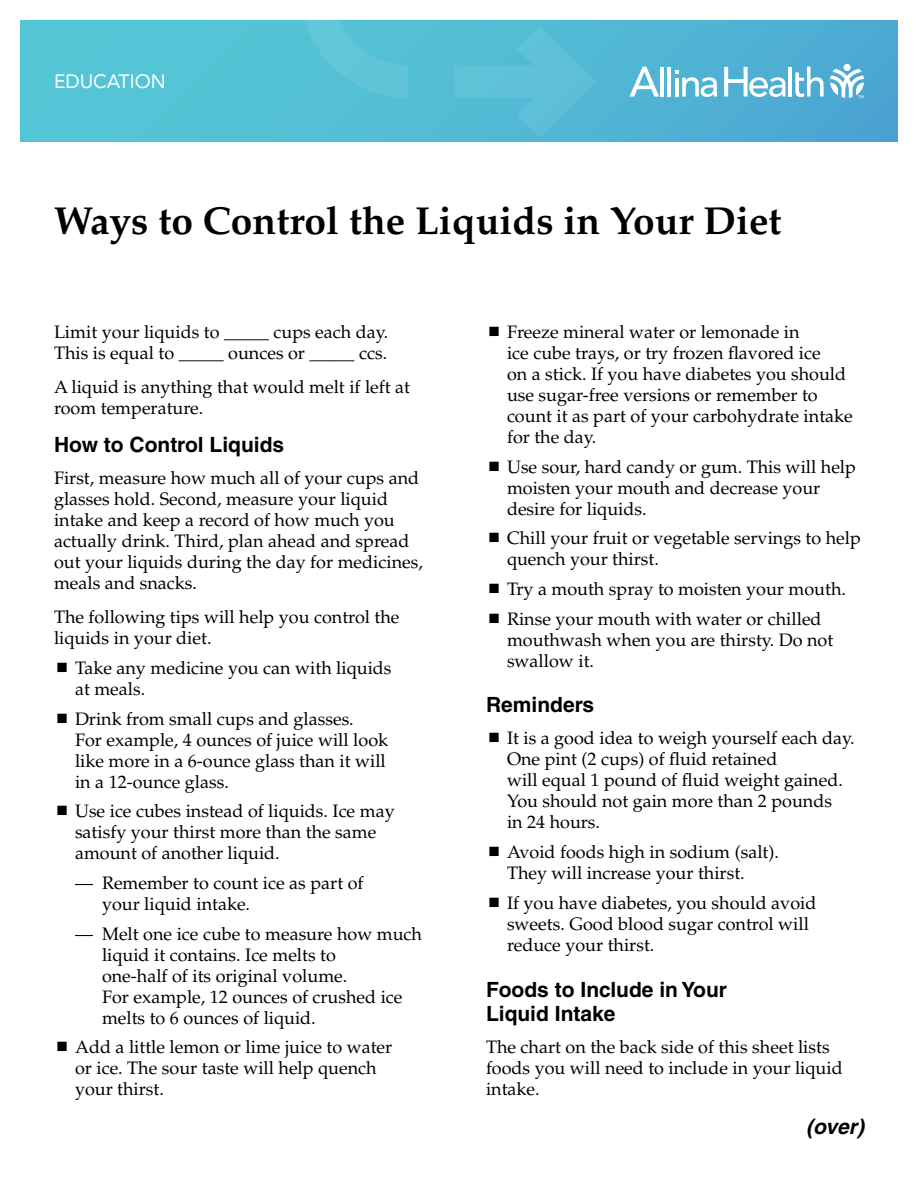
<style>
.page{position:relative;width:918px;height:1188px;background:#fff}
.page>*{position:absolute;margin:0;border:0;box-sizing:border-box;transform-origin:0 0}
.t1{font:700 39px "Palatino";color:#000}
.t2{font:700 21px/24px "Helvetica";color:#000}
.t3{font:italic 700 21px "Helvetica";color:#000}
.t4{font:19.2px "Avenir LT Std";color:#fff}
.t5{font:18px/21px "Palatino";color:#000}
</style>
<div class="page">
<div style="left:20px;top:20px;width:878px;height:122px;background:linear-gradient(to right,#56cad6,#4daad3)"></div>
<svg style="left:830px;top:69px;width:34px;height:29px"></svg>
<div style="left:844px;top:64px;width:7px;height:7px;background:#fff;border-radius:50%"></div>
<hr style="left:660px;top:67px;width:4px;height:30px;background:#fff">
<hr style="left:667px;top:67px;width:4px;height:30px;background:#fff">
<hr style="left:789px;top:67px;width:3px;height:30px;background:#fff">
<svg style="left:795px;top:67px;width:29px;height:30px"></svg>
<svg style="left:675px;top:71px;width:42px;height:26px"></svg>
<svg style="left:629px;top:67px;width:30px;height:30px"></svg>
<svg style="left:724px;top:67px;width:62px;height:30px"></svg>
<svg style="left:454px;top:25px;width:142px;height:113px;background:#57bdd5"></svg>
<svg style="left:301px;top:20px;width:127px;height:78px;background:#58c2d6"></svg>
<p class="t4" style="left:54px;top:70px;width:113px">EDUCATION</p>
<h1 class="t1" style="left:54px;top:198px;width:729px">Ways to Control the Liquids in Your Diet</h1>
<p class="t5" style="left:54px;top:321px;width:336px">Limit your liquids to _____ cups each day.<br>This is equal to _____ ounces or _____ ccs.</p>
<p class="t5" style="left:54px;top:377px;width:358px">A liquid is anything that would melt if left at room temperature.</p>
<p class="t2" style="left:54px;top:432px;width:232px">How to Control Liquids</p>
<p class="t5" style="left:54px;top:467px;width:370px">First, measure how much all of your cups and glasses hold. Second, measure your liquid intake and keep a record of how much you actually drink. Third, plan ahead and spread out your liquids during the day for medicines, meals and snacks.</p>
<p class="t5" style="left:54px;top:607px;width:347px">The following tips will help you control the liquids in your diet.</p>
<p class="t5" style="left:75px;top:658px;width:318px">Take any medicine you can with liquids at meals.</p>
<p class="t5" style="left:75px;top:708px;width:315px">Drink from small cups and glasses.<br>For example, 4 ounces of juice will look like more in a 6-ounce glass than it will in a 12-ounce glass.</p>
<p class="t5" style="left:75px;top:801px;width:321px">Use ice cubes instead of liquids. Ice may satisfy your thirst more than the same amount of another liquid.</p>
<p class="t5" style="left:102px;top:873px;width:263px;text-indent:-27px">— Remember to count ice as part of your liquid intake.</p>
<p class="t5" style="left:102px;top:923px;width:322px;text-indent:-27px">— Melt one ice cube to measure how much liquid it contains. Ice melts to<br>one-half of its original volume.<br>For example, 12 ounces of crushed ice melts to 6 ounces of liquid.</p>
<p class="t5" style="left:75px;top:1037px;width:319px">Add a little lemon or lime juice to water or ice. The sour taste will help quench your thirst.</p>
<p class="t5" style="left:507px;top:322px;width:347px">Freeze mineral water or lemonade in<br>ice cube trays, or try frozen flavored ice<br>on a stick. If you have diabetes you should use sugar-free versions or remember to count it as part of your carbohydrate intake for the day.</p>
<p class="t5" style="left:507px;top:456px;width:351px">Use sour, hard candy or gum. This will help moisten your mouth and decrease your desire for liquids.</p>
<p class="t5" style="left:507px;top:528px;width:355px">Chill your fruit or vegetable servings to help quench your thirst.</p>
<p class="t5" style="left:507px;top:574px;width:340px;line-height:29.7px">Try a mouth spray to moisten your mouth.<br>Rinse your mouth with water or chilled</p>
<p class="t5" style="left:507px;top:629px;width:328px">mouthwash when you are thirsty. Do not swallow it.</p>
<p class="t2" style="left:486px;top:693px;width:110px">Reminders</p>
<p class="t5" style="left:507px;top:728px;width:349px">It is a good idea to weigh yourself each day.<br>One pint (2 cups) of fluid retained<br>will equal 1 pound of fluid weight gained.<br>You should not gain more than 2 pounds<br>in 24 hours.</p>
<p class="t5" style="left:507px;top:842px;width:273px">Avoid foods high in sodium (salt).<br>They will increase your thirst.</p>
<p class="t5" style="left:507px;top:892px;width:311px">If you have diabetes, you should avoid sweets. Good blood sugar control will reduce your thirst.</p>
<p class="t2" style="left:486px;top:977px;width:243px">Foods to Include in Your<br>Liquid Intake</p>
<p class="t5" style="left:486px;top:1036px;width:358px">The chart on the back side of this sheet lists foods you will need to include in your liquid intake.</p>
<p class="t3" style="left:806px;top:1114px;width:59px">(over)</p>
</div>
